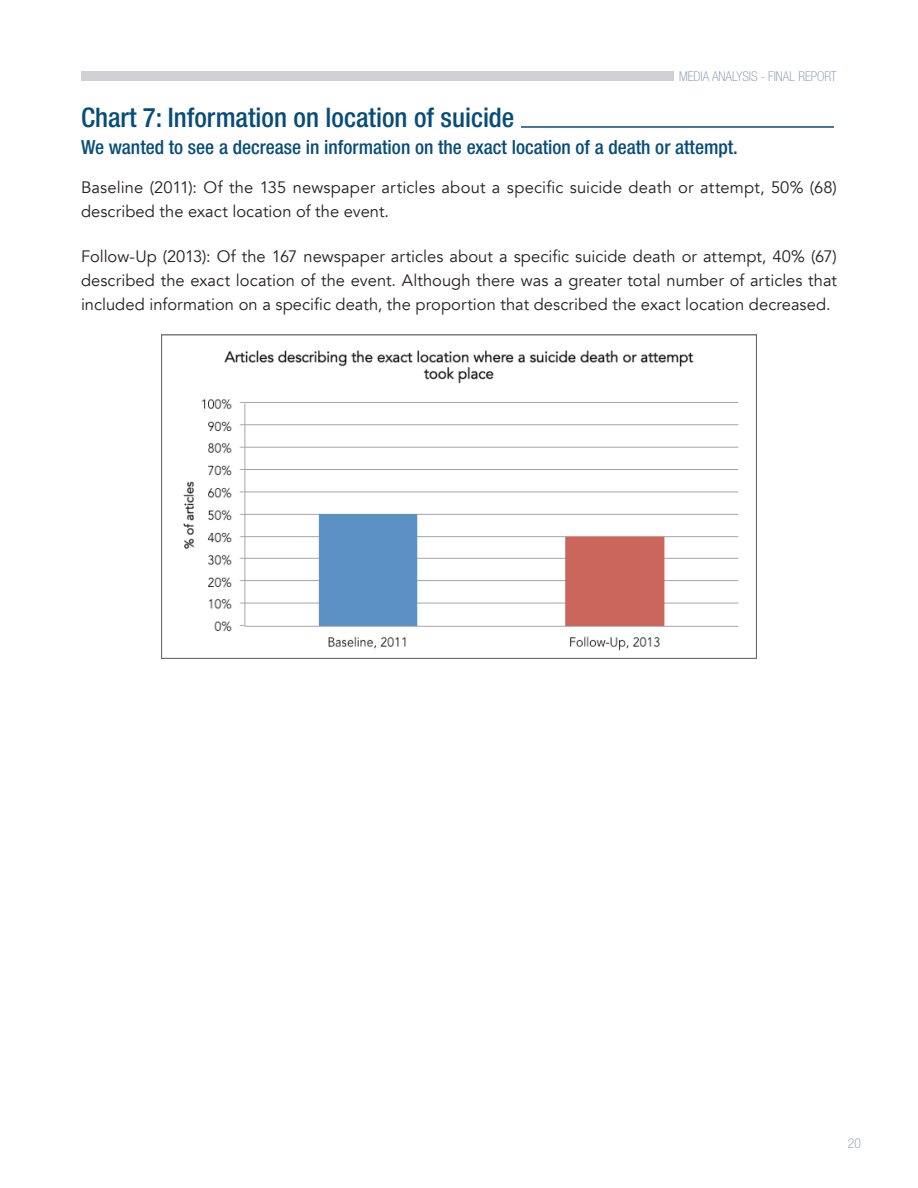
<style>
.page{position:relative;width:918px;height:1188px;background:#fff}
.page>*{position:absolute;margin:0;border:0;box-sizing:border-box;transform-origin:0 0}
.N_subhead_chart{font:500 condensed 27px "Helvetica Neue LT Std";color:#074d79}
.N_subhead3{font:500 condensed 19.5px "Helvetica Neue LT Std";color:#074d79}
.N_body{font:16.5px/24px "Avenir";letter-spacing:.005em;color:#231f20}
.t1{font:100 condensed 13.5px "Helvetica Neue LT Std";color:#7c8aa8}
</style>
<div class="page">
<div style="left:81px;top:71px;width:593px;height:10px;background:#d0d1d3"></div>
<hr style="left:521px;top:126px;width:313px;height:2px;background:#074d79">
<img style="left:183px;top:350px;width:556px;height:301px">
<p class="t1" style="left:679px;top:69px;width:159px">MEDIA ANALYSIS - FINAL REPORT</p>
<p class="N_subhead_chart" style="left:81px;top:102px;width:435px">Chart 7: Information on location of suicide</p>
<p class="N_subhead3" style="left:81px;top:136px;width:658px">We wanted to see a decrease in information on the exact location of a death or attempt.</p>
<p class="N_body" style="left:81px;top:176px;width:757px">Baseline (2011): Of the 135 newspaper articles about a specific suicide death or attempt, 50% (68) described the exact location of the event.</p>
<p class="N_body" style="left:81px;top:245px;width:758px;text-align:justify">Follow-Up (2013): Of the 167 newspaper articles about a specific suicide death or attempt, 40% (67) described the exact location of the event. Although there was a greater total number of articles that included information on a specific death, the proportion that described the exact location decreased.</p>
<p class="t1" style="left:848px;top:1135px;width:14px">20</p>
</div>
